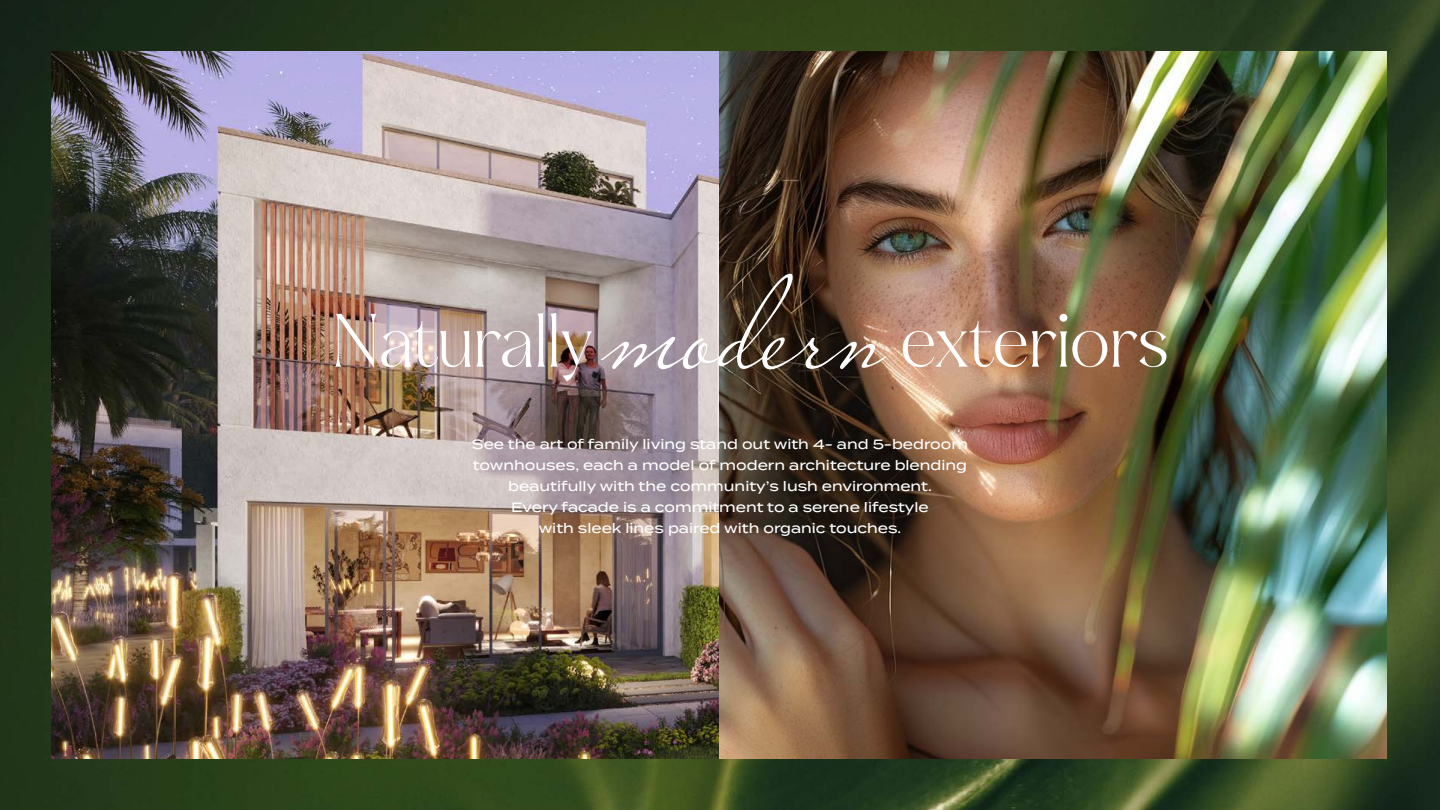
<style>
.page{position:relative;width:1440px;height:810px;background:#fff}
.page>*{position:absolute;margin:0;border:0;box-sizing:border-box;transform-origin:0 0}
.t1{font:130.12px "Miss Le Gatees";color:#fff}
.t2{font:71.62px "Calming";letter-spacing:-.02em;color:#fff}
.t3{font:500 13.5px/21px "Termina";color:#fff;text-align:center}
</style>
<div class="page">
<img style="left:0;top:0;width:1440px;height:810px">
<img style="left:52px;top:52px;width:1334px;height:706px">
<h2 class="t2" style="left:332px;top:301px;width:263px">Naturally</h2>
<h1 class="t1" style="left:605px;top:246px;width:281px">modern</h1>
<h2 class="t2" style="left:900px;top:301px;width:271px">exteriors</h2>
<p class="t3" style="left:472px;top:434px;width:498px">See the art of family living stand out with 4- and 5-bedroom townhouses, each a model of modern architecture blending beautifully with the community s’ lush environment.<br>Every facade is a commitment to a serene lifestyle<br>with sleek lines paired with organic touches.</p>
</div>
